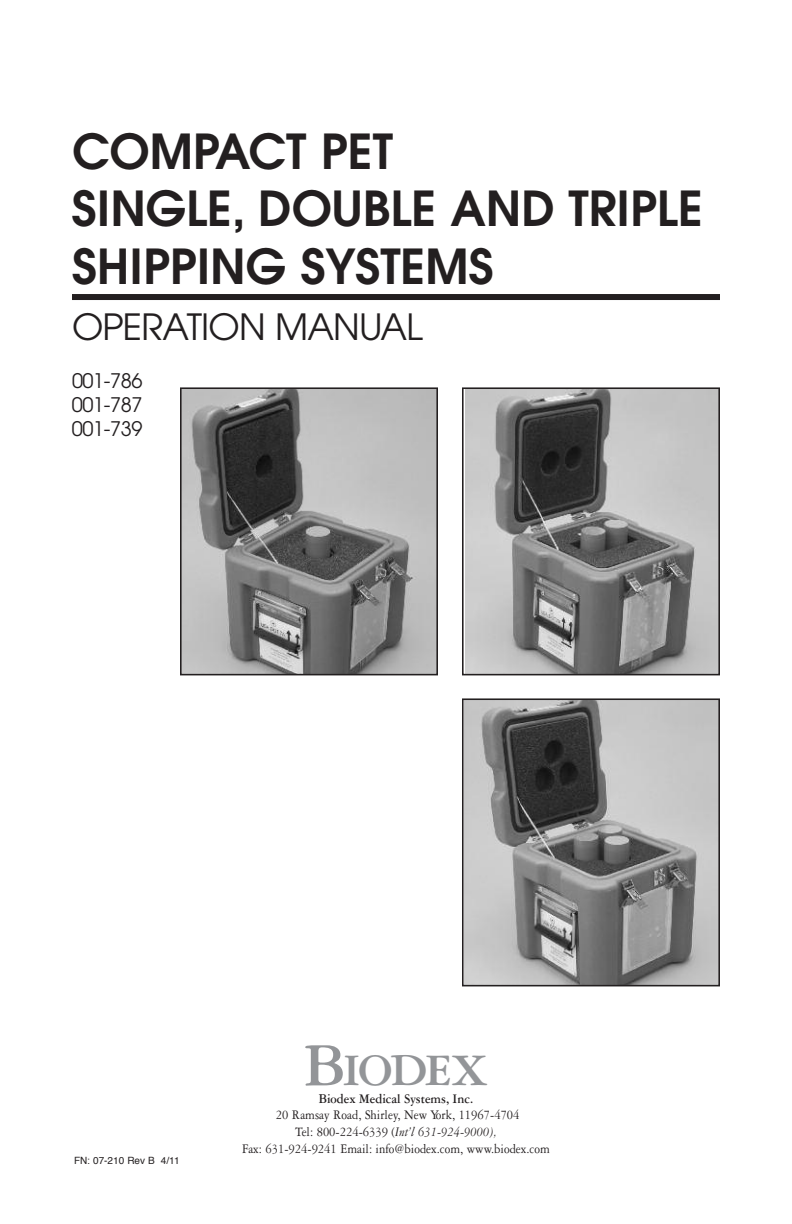
<style>
.page{position:relative;width:792px;height:1224px;background:#fff}
.page>*{position:absolute;margin:0;border:0;box-sizing:border-box;transform-origin:0 0}
.t1{font:700 64px "Garamond Three";color:#939598}
.t2{font:600 48px/57.6px "Avant Garde";color:#231f20}
.t3{font:700 48px "Garamond Three";letter-spacing:-.05em;color:#939598}
.t4{font:36px "Avant Garde";letter-spacing:-.02em;color:#231f20}
.t5{font:20px/24px "Avant Garde";letter-spacing:-.02em;color:#231f20;text-align:justify}
.t6{font:14px/16.8px "Garamond Three";color:#231f20;text-align:center;scale:.9 1}
.t7{font:700 14px "Garamond Three";color:#231f20;scale:.9 1}
.t8{font:10px "Helvetica";color:#231f20}
.s1{font-style:italic}
</style>
<div class="page">
<div style="left:72px;top:294px;width:648px;height:6px;background:#231f20"></div>
<img style="left:183px;top:390px;width:252px;height:282px">
<div style="left:180px;top:387px;width:258px;height:288px;border:2px solid #231f20"></div>
<img style="left:465px;top:390px;width:252px;height:282px">
<div style="left:462px;top:387px;width:258px;height:288px;border:2px solid #231f20"></div>
<img style="left:465px;top:701px;width:252px;height:282px">
<div style="left:462px;top:698px;width:258px;height:288px;border:2px solid #231f20"></div>
<h2 class="t2" style="left:72px;top:126px;width:633px">COMPACT PET<br>SINGLE, DOUBLE AND TRIPLE<br>SHIPPING SYSTEMS</h2>
<h3 class="t4" style="left:72px;top:313px;width:352px">OPERATION MANUAL</h3>
<h3 class="t5" style="left:72px;top:370px;width:72px">001-786<br>001-787<br>001-739</h3>
<p class="t8" style="left:74px;top:1157px;width:107px">FN: 07-210 Rev B 4/11</p>
<h1 class="t1" style="left:304px;top:1044px;width:44px">B</h1>
<p class="t7" style="left:319px;top:1094px;width:173px">Biodex Medical Systems, Inc.</p>
<h2 class="t3" style="left:343px;top:1054px;width:147px">IODEX</h2>
<p class="t6" style="left:242px;top:1108px;width:344px">20 Ramsay Road, Shirley, New York, 11967-4704<br>Tel: 800-224-6339 (<span class="s1">Int’l 631-924-9000),<br></span>Fax: 631-924-9241 Email: info@biodex.com, www.biodex.com</p>
</div>
